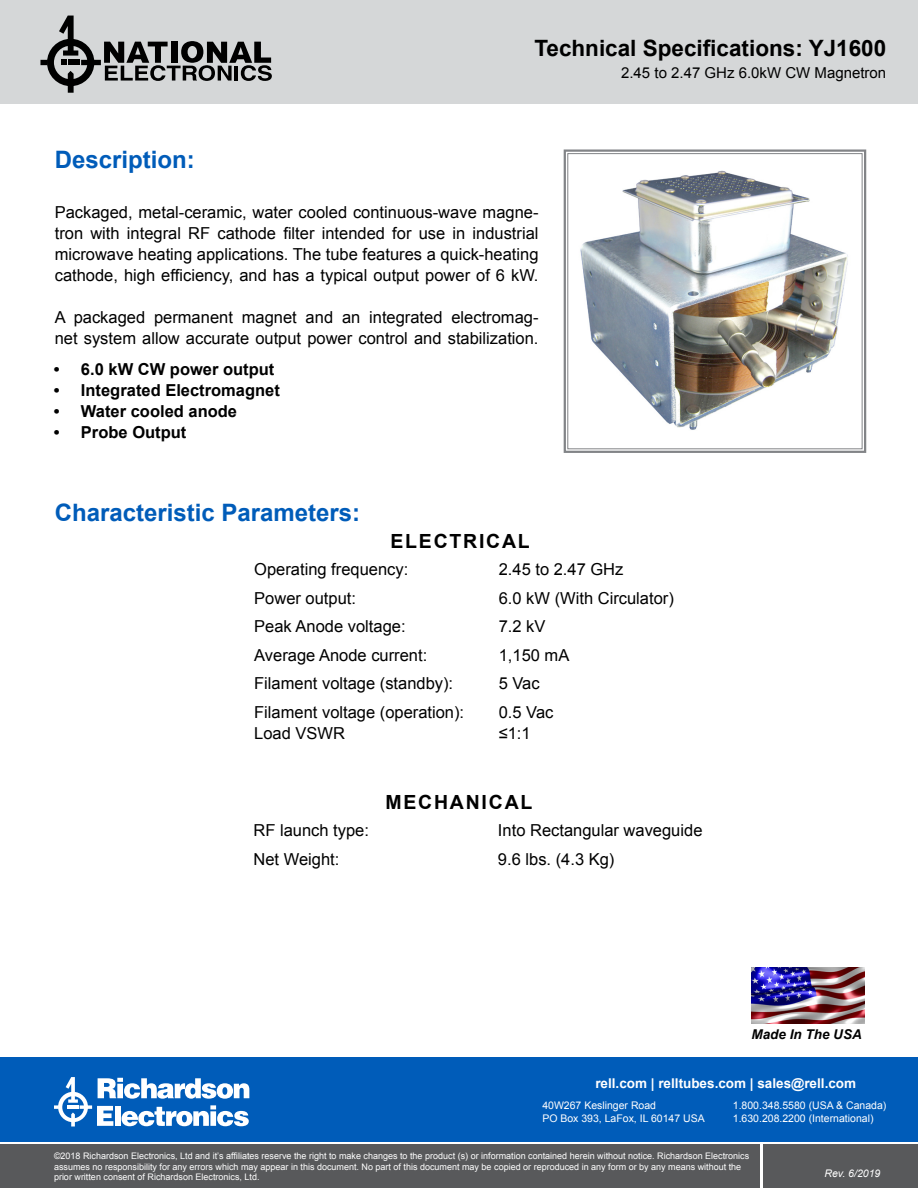
<style>
.page{position:relative;width:918px;height:1188px;background:#fff}
.page>*{position:absolute;margin:0;border:0;box-sizing:border-box;transform-origin:0 0}
.t1{font:700 24px "Arial";color:#005cb9}
.t2{font:700 22.5px "Arial";color:#000}
.t3{font:700 19.5px "Arial";letter-spacing:.09em;color:#000}
.t4{font:16.5px/21px "Arial";color:#000;text-align:justify}
.t5{font:700 16.5px "Arial";color:#000}
.t6{font:15px "Arial";color:#000}
.t7{font:700 13.5px "Arial";color:#fff}
.t8{font:italic 700 13.5px "Arial";color:#000}
.t9{font:10.5px "Arial";color:#fff}
.t10{font:italic 10.5px "Arial";color:#fff}
.t11{font:9px/10.5px "Arial";color:#fff}
</style>
<div class="page">
<div style="left:0;top:1057px;width:918px;height:85px;background:#005cb9"></div>
<div style="left:0;top:1145px;width:759px;height:43px;background:#58595b"></div>
<div style="left:764px;top:1145px;width:154px;height:43px;background:#58595b"></div>
<svg style="left:54px;top:1077px;width:195px;height:50px"></svg>
<div style="left:0;top:0;width:918px;height:104px;background:#d5d7d8"></div>
<svg style="left:40px;top:16px;width:232px;height:77px"></svg>
<svg style="left:563px;top:149px;width:304px;height:304px"></svg>
<div style="left:567px;top:153px;width:296px;height:296px;border:1px solid #828487"></div>
<img style="left:570px;top:165px;width:288px;height:276px">
<img style="left:752px;top:967px;width:113px;height:57px">
<h2 class="t2" style="left:534px;top:32px;width:353px">Technical Specifications: YJ1600</h2>
<p class="t6" style="left:621px;top:63px;width:267px">2.45 to 2.47 GHz 6.0kW CW Magnetron</p>
<h1 class="t1" style="left:55px;top:143px;width:142px">Description:</h1>
<p class="t4" style="left:55px;top:202px;width:485px">Packaged, metal-ceramic, water cooled continuous-wave magne&shy;tron with integral RF cathode filter intended for use in industrial microwave heating applications. The tube features a quick-heating cathode, high efficiency, and has a typical output power of 6 kW.</p>
<p class="t4" style="left:55px;top:307px;width:485px">A packaged permanent magnet and an integrated electromag&shy;net system allow accurate output power control and stabilization.</p>
<p class="t5" style="left:54px;top:358px;width:222px">• 6.0 kW CW power output</p>
<p class="t5" style="left:54px;top:379px;width:227px">• Integrated Electromagnet</p>
<p class="t5" style="left:54px;top:400px;width:185px">• Water cooled anode</p>
<p class="t5" style="left:54px;top:421px;width:134px">• Probe Output</p>
<h1 class="t1" style="left:55px;top:496px;width:307px">Characteristic Parameters:</h1>
<p class="t3" style="left:390px;top:528px;width:141px">ELECTRICAL</p>
<p class="t4" style="left:254px;top:559px;width:156px">Operating frequency:</p>
<p class="t4" style="left:499px;top:559px;width:126px">2.45 to 2.47 GHz</p>
<p class="t4" style="left:254px;top:587px;width:103px">Power output:</p>
<p class="t4" style="left:499px;top:587px;width:177px">6.0 kW (With Circulator)</p>
<p class="t4" style="left:254px;top:616px;width:153px">Peak Anode voltage:</p>
<p class="t4" style="left:499px;top:616px;width:48px">7.2 kV</p>
<p class="t4" style="left:254px;top:644px;width:175px">Average Anode current:</p>
<p class="t4" style="left:499px;top:644px;width:72px">1,150 mA</p>
<p class="t4" style="left:254px;top:673px;width:200px">Filament voltage (standby):</p>
<p class="t4" style="left:499px;top:673px;width:42px">5 Vac</p>
<p class="t4" style="left:254px;top:701px;width:211px">Filament voltage (operation):</p>
<p class="t4" style="left:499px;top:701px;width:56px">0.5 Vac</p>
<p class="t4" style="left:254px;top:722px;width:92px">Load VSWR</p>
<p class="t4" style="left:499px;top:722px;width:33px">≤1:1</p>
<p class="t3" style="left:386px;top:788px;width:148px">MECHANICAL</p>
<p class="t4" style="left:254px;top:820px;width:117px">RF launch type:</p>
<p class="t4" style="left:498px;top:820px;width:206px">Into Rectangular waveguide</p>
<p class="t4" style="left:253px;top:848px;width:87px">Net Weight:</p>
<p class="t4" style="left:498px;top:848px;width:118px">9.6 lbs. (4.3 Kg)</p>
<p class="t8" style="left:752px;top:1025px;width:112px">Made In The USA</p>
<p class="t7" style="left:595px;top:1074px;width:262px">rell.com | relltubes.com | sales@rell.com</p>
<p class="t9" style="left:542px;top:1099px;width:115px">40W267 Keslinger Road</p>
<p class="t9" style="left:733px;top:1099px;width:155px">1.800.348.5580 (USA &amp; Canada)</p>
<p class="t9" style="left:542px;top:1111px;width:164px">PO Box 393, LaFox, IL 60147 USA</p>
<p class="t9" style="left:733px;top:1111px;width:142px">1.630.208.2200 (International)</p>
<p class="t11" style="left:54px;top:1151px;width:697px">©2018 Richardson Electronics, Ltd and it’s affiliates reserve the right to make changes to the product (s) or information contained herein without notice. Richardson Electronics assumes no responsibility for any errors which may appear in this document. No part of this document may be copied or reproduced in any form or by any means without the prior written consent of Richardson Electronics, Ltd.</p>
<p class="t10" style="left:825px;top:1167px;width:57px">Rev. 6/2019</p>
</div>
